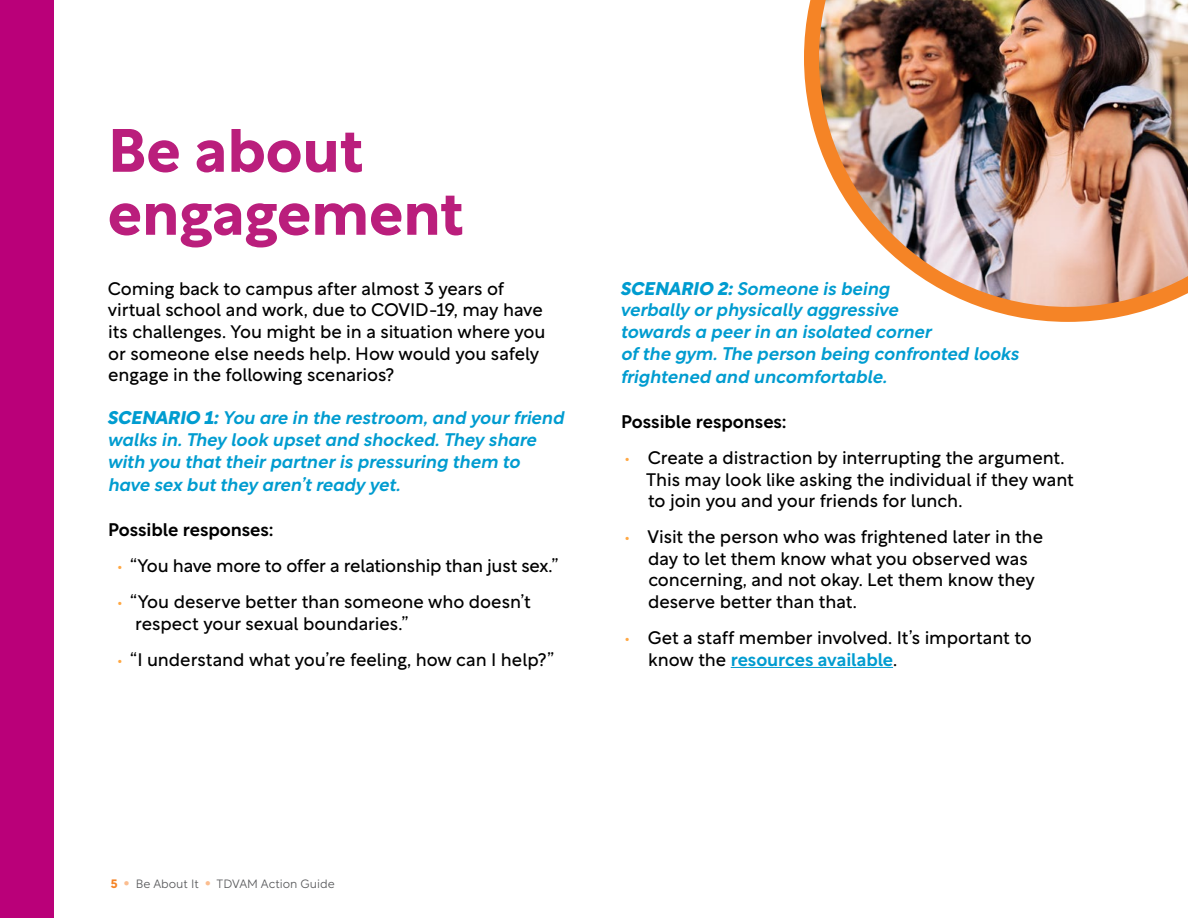
<style>
.page{position:relative;width:1188px;height:918px;background:#fff}
.page>*{position:absolute;margin:0;border:0;box-sizing:border-box;transform-origin:0 0}
.t1{font:700 60px/63px "Rotunda";color:#ba1e7c}
.t2{font:18px/21.6px "Rotunda";letter-spacing:-.005em;color:#000}
.t3{font:italic 500 18px/21.6px "Rotunda";letter-spacing:-.005em;color:#009cd0}
.t4{font:500 18px "Rotunda";letter-spacing:-.005em;color:#000}
.t5{font:300 12px "Rotunda";color:#58595b}
.s1{font-weight:800}
.s2{font-size:15px;color:#ffa843}
.s3{font-weight:500;color:#009cd0}
.s4{font-weight:700;color:#f58426}
.s5{color:#fbbd8f}
</style>
<div class="page">
<hr style="left:731px;top:667px;width:162px;height:1px;background:#009cd0">
<div style="left:0;top:0;width:54px;height:918px;background:#ba0079"></div>
<img style="left:804px;top:0;width:384px;height:322px">
<h1 class="t1" style="left:108px;top:113px;width:357px">Be about engagement</h1>
<p class="t2" style="left:108px;top:276px;width:439px">Coming back to campus after almost 3 years of virtual school and work, due to COVID-19, may have its challenges. You might be in a situation where you or someone else needs help. How would you safely engage in the following scenarios?</p>
<p class="t3" style="left:107px;top:405px;width:458px"><span class="s1">SCENARIO 1:</span> You are in the restroom, and your friend walks in. They look upset and shocked. They share with you that their partner is pressuring them to</p>
<p class="t3" style="left:108px;top:472px;width:294px">have sex but they aren’t ready yet.</p>
<p class="t4" style="left:108px;top:515px;width:167px">Possible responses:</p>
<p class="t2" style="left:117px;top:553px;width:443px"><span class="s2">•</span> “You have more to offer a relationship than just sex.”</p>
<p class="t2" style="left:135px;top:589px;width:397px;text-indent:-18px"><span class="s2">•</span> “You deserve better than someone who doesn’t respect your sexual boundaries.”</p>
<p class="t2" style="left:117px;top:646px;width:439px"><span class="s2">•</span> “I understand what you’re feeling, how can I help?”</p>
<p class="t3" style="left:620px;top:276px;width:400px"><span class="s1">SCENARIO 2:</span> Someone is being<br>verbally or physically aggressive<br>towards a peer in an isolated corner<br>of the gym. The person being confronted looks</p>
<p class="t3" style="left:621px;top:364px;width:268px">frightened and uncomfortable.</p>
<p class="t4" style="left:621px;top:407px;width:167px">Possible responses:</p>
<p class="t2" style="left:646px;top:445px;width:429px;text-indent:-22px"><span class="s2">•</span> Create a distraction by interrupting the argument.<br>This may look like asking the individual if they want to join you and your friends for lunch.</p>
<p class="t2" style="left:648px;top:524px;width:396px;text-indent:-24px"><span class="s2">•</span> Visit the person who was frightened later in the day to let them know what you observed was concerning, and not okay. Let them know they deserve better than that.</p>
<p class="t2" style="left:648px;top:625px;width:385px;text-indent:-24px"><span class="s2">•</span> Get a staff member involved. It’s important to know the <span class="s3">resources available</span>.</p>
<p class="t5" style="left:111px;top:874px;width:225px"><span class="s4">5</span> <span class="s5">●</span> Be About It <span class="s5">●</span> TDVAM Action Guide</p>
</div>
